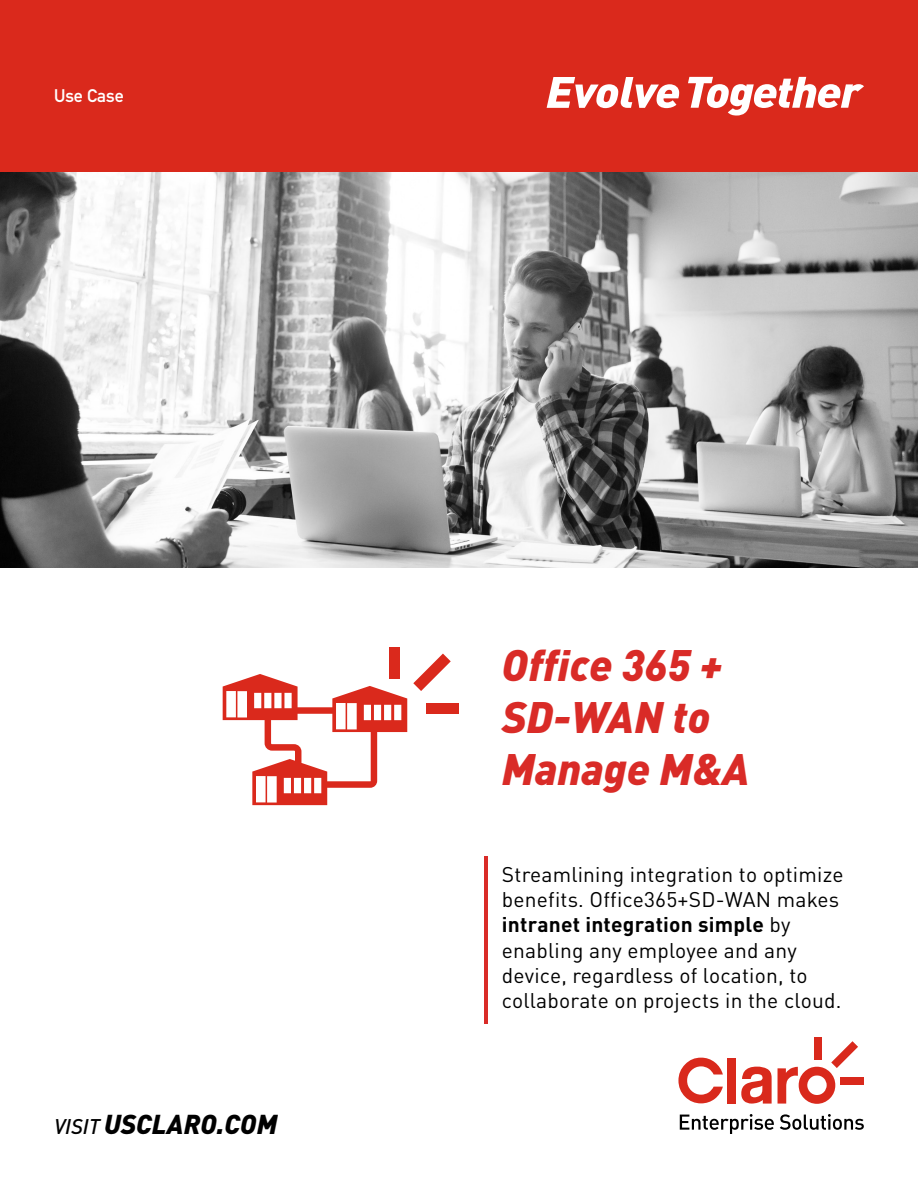
<style>
.page{position:relative;width:918px;height:1188px;background:#fff}
.page>*{position:absolute;margin:0;border:0;box-sizing:border-box;transform-origin:0 0}
.t1{font:italic 900 43.5px/52.2px "DINOT";color:#d92b27}
.t2{font:italic 900 27px "DINOT";color:#000}
.t3{font:21px/25.2px "DINOT";letter-spacing:.01em;color:#000}
.t4{font:700 18px "DIN Alternate";color:#fff}
.s1{font-weight:500;font-size:21px}
.s2{font-weight:700}
</style>
<div class="page">
<div style="left:0;top:0;width:918px;height:173px;background:#da291c"></div>
<svg style="left:547px;top:77px;width:132px;height:31px"></svg>
<svg style="left:688px;top:77px;width:176px;height:39px"></svg>
<svg style="left:680px;top:1114px;width:94px;height:20px"></svg>
<svg style="left:780px;top:1114px;width:84px;height:16px"></svg>
<div style="left:814px;top:1037px;width:8px;height:23px;background:#d9291c"></div>
<div style="left:841px;top:1077px;width:23px;height:8px;background:#d9291c"></div>
<svg style="left:678px;top:1058px;width:45px;height:45px"></svg>
<svg style="left:741px;top:1067px;width:31px;height:37px"></svg>
<div style="left:727px;top:1058px;width:9px;height:46px;background:#d9291c"></div>
<svg style="left:778px;top:1041px;width:80px;height:63px"></svg>
<hr style="left:484px;top:856px;width:4px;height:168px;background:#d92b27">
<img style="left:0;top:173px;width:918px;height:395px">
<svg style="left:413px;top:654px;width:38px;height:37px"></svg>
<div style="left:389px;top:647px;width:11px;height:32px;background:#da291c"></div>
<div style="left:427px;top:703px;width:32px;height:11px;background:#da291c"></div>
<svg style="left:223px;top:674px;width:184px;height:131px"></svg>
<p class="t4" style="left:54px;top:82px;width:71px">Use Case</p>
<p class="t2" style="left:54px;top:1106px;width:225px"><span class="s1">VISIT</span> USCLARO.COM</p>
<h1 class="t1" style="left:502px;top:637px;width:249px">Office 365 +<br>SD-WAN to<br>Manage M&amp;A</h1>
<p class="t3" style="left:502px;top:861px;width:343px">Streamlining integration to optimize benefits. Office365+SD-WAN makes <span class="s2">intranet integration simple</span> by enabling any employee and any device, regardless of location, to collaborate on projects in the cloud.</p>
</div>
